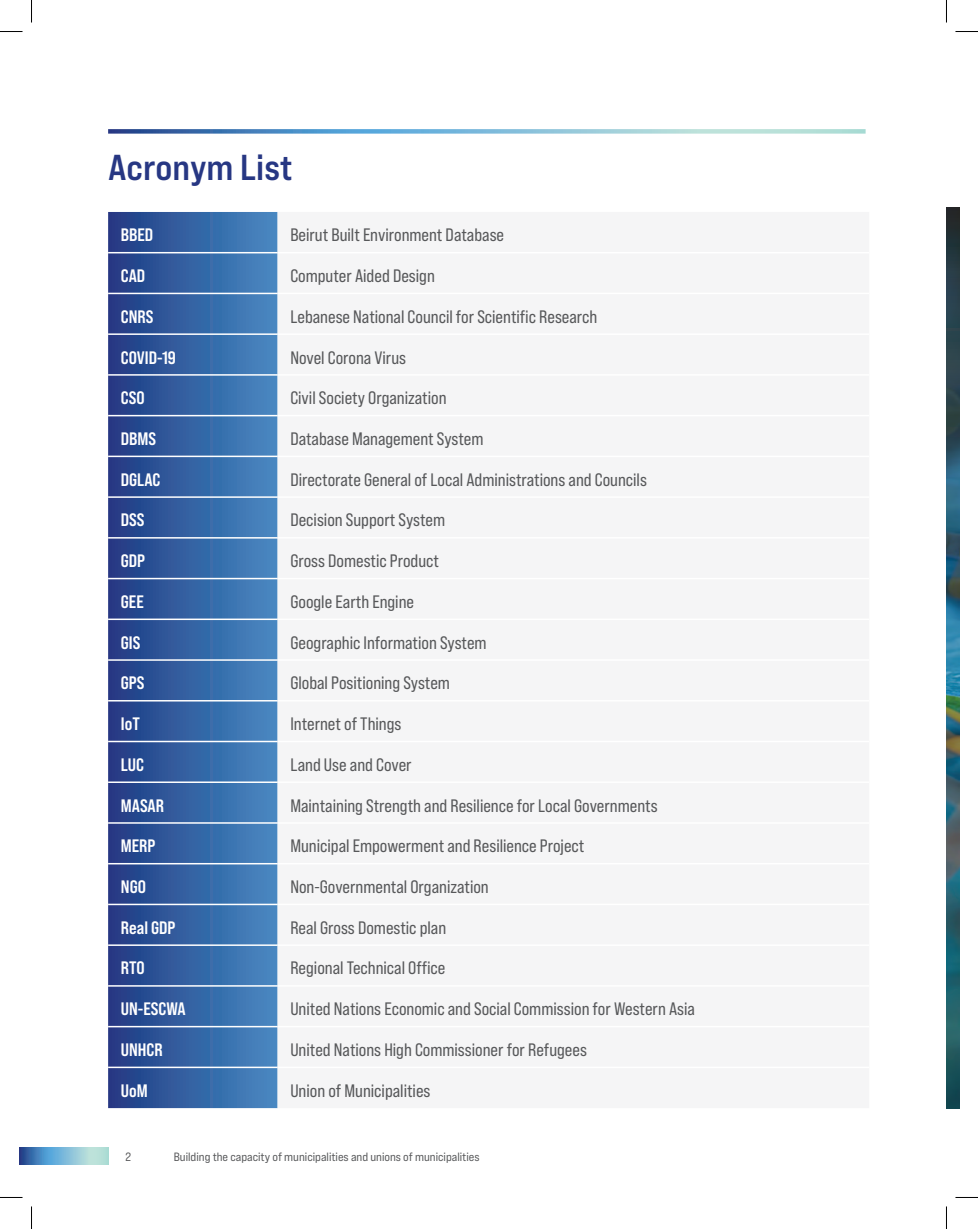
<style>
.page{position:relative;width:978px;height:1229px;background:#fff}
.page>*{position:absolute;margin:0;border:0;box-sizing:border-box;transform-origin:0 0}
.t1{font:36px "Bebas Neue Pro Exp Bd";color:#273783}
.t2{font:18px "Bebas Neue Pro Sm E Rg";color:#57585a}
.t3{font:18px "Bebas Neue Pro Sm E Bd";color:#fff}
.t4{font:12px "Bebas Neue Pro Exp Rg";color:#57585a}
</style>
<div class="page">
<svg style="left:20px;top:1147px;width:88px;height:17px"></svg>
<svg style="left:946px;top:207px;width:12px;height:900px;background:#2c5a67"></svg>
<svg style="left:108px;top:129px;width:757px;height:5px;background:#86b6d1"></svg>
<svg style="left:108px;top:212px;width:169px;height:895px;background:#3764a3"></svg>
<hr style="left:108px;top:252px;width:169px;height:1px;background:#fff">
<hr style="left:108px;top:292px;width:169px;height:2px;background:#fff">
<hr style="left:108px;top:333px;width:169px;height:2px;background:#fff">
<hr style="left:108px;top:374px;width:169px;height:1px;background:#fff">
<hr style="left:108px;top:415px;width:169px;height:1px;background:#fff">
<hr style="left:108px;top:455px;width:169px;height:2px;background:#fff">
<hr style="left:108px;top:496px;width:169px;height:1px;background:#fff">
<hr style="left:108px;top:537px;width:169px;height:1px;background:#fff">
<hr style="left:108px;top:577px;width:169px;height:2px;background:#fff">
<hr style="left:108px;top:618px;width:169px;height:2px;background:#fff">
<hr style="left:108px;top:659px;width:169px;height:1px;background:#fff">
<hr style="left:108px;top:699px;width:169px;height:2px;background:#fff">
<hr style="left:108px;top:740px;width:169px;height:2px;background:#fff">
<hr style="left:108px;top:781px;width:169px;height:1px;background:#fff">
<hr style="left:108px;top:822px;width:169px;height:1px;background:#fff">
<hr style="left:108px;top:862px;width:169px;height:2px;background:#fff">
<hr style="left:108px;top:903px;width:169px;height:1px;background:#fff">
<hr style="left:108px;top:944px;width:169px;height:1px;background:#fff">
<hr style="left:108px;top:984px;width:169px;height:2px;background:#fff">
<hr style="left:108px;top:1025px;width:169px;height:2px;background:#fff">
<hr style="left:108px;top:1066px;width:169px;height:1px;background:#fff">
<svg style="left:0;top:31px;width:22px;height:1px"></svg>
<svg style="left:955px;top:31px;width:22px;height:1px"></svg>
<svg style="left:31px;top:0;width:1px;height:23px"></svg>
<svg style="left:31px;top:1206px;width:1px;height:22px"></svg>
<h1 class="t1" style="left:108px;top:145px;width:186px">Acronym List</h1>
<p class="t3" style="left:121px;top:224px;width:34px">BBED</p>
<p class="t2" style="left:290px;top:224px;width:215px">Beirut Built Environment Database</p>
<p class="t3" style="left:121px;top:265px;width:26px">CAD</p>
<p class="t2" style="left:290px;top:265px;width:146px">Computer Aided Design</p>
<p class="t3" style="left:121px;top:306px;width:34px">CNRS</p>
<p class="t2" style="left:290px;top:306px;width:308px">Lebanese National Council for Scientific Research</p>
<p class="t3" style="left:121px;top:346px;width:57px">COVID-19</p>
<p class="t2" style="left:290px;top:346px;width:117px">Novel Corona Virus</p>
<p class="t3" style="left:121px;top:387px;width:25px">CSO</p>
<p class="t2" style="left:290px;top:387px;width:158px">Civil Society Organization</p>
<p class="t3" style="left:121px;top:428px;width:37px">DBMS</p>
<p class="t2" style="left:290px;top:428px;width:195px">Database Management System</p>
<p class="t3" style="left:121px;top:468px;width:41px">DGLAC</p>
<p class="t2" style="left:290px;top:468px;width:358px">Directorate General of Local Administrations and Councils</p>
<p class="t3" style="left:121px;top:509px;width:25px">DSS</p>
<p class="t2" style="left:290px;top:509px;width:156px">Decision Support System</p>
<p class="t3" style="left:121px;top:550px;width:26px">GDP</p>
<p class="t2" style="left:290px;top:550px;width:150px">Gross Domestic Product</p>
<p class="t3" style="left:121px;top:590px;width:24px">GEE</p>
<p class="t2" style="left:290px;top:591px;width:125px">Google Earth Engine</p>
<p class="t3" style="left:121px;top:631px;width:21px">GIS</p>
<p class="t2" style="left:290px;top:631px;width:198px">Geographic Information System</p>
<p class="t3" style="left:121px;top:672px;width:25px">GPS</p>
<p class="t2" style="left:290px;top:672px;width:161px">Global Positioning System</p>
<p class="t3" style="left:121px;top:713px;width:21px">IoT</p>
<p class="t2" style="left:290px;top:713px;width:113px">Internet of Things</p>
<p class="t3" style="left:121px;top:753px;width:25px">LUC</p>
<p class="t2" style="left:290px;top:753px;width:123px">Land Use and Cover</p>
<p class="t3" style="left:121px;top:794px;width:45px">MASAR</p>
<p class="t2" style="left:290px;top:794px;width:368px">Maintaining Strength and Resilience for Local Governments</p>
<p class="t3" style="left:121px;top:835px;width:36px">MERP</p>
<p class="t2" style="left:290px;top:835px;width:295px">Municipal Empowerment and Resilience Project</p>
<p class="t3" style="left:121px;top:875px;width:27px">NGO</p>
<p class="t2" style="left:290px;top:875px;width:200px">Non-Governmental Organization</p>
<p class="t3" style="left:121px;top:916px;width:56px">Real GDP</p>
<p class="t2" style="left:290px;top:916px;width:157px">Real Gross Domestic plan</p>
<p class="t3" style="left:121px;top:957px;width:25px">RTO</p>
<p class="t2" style="left:290px;top:957px;width:156px">Regional Technical Office</p>
<p class="t3" style="left:121px;top:997px;width:66px">UN-ESCWA</p>
<p class="t2" style="left:290px;top:998px;width:406px">United Nations Economic and Social Commission for Western Asia</p>
<p class="t3" style="left:121px;top:1038px;width:43px">UNHCR</p>
<p class="t2" style="left:290px;top:1038px;width:298px">United Nations High Commissioner for Refugees</p>
<p class="t3" style="left:121px;top:1079px;width:28px">UoM</p>
<p class="t2" style="left:290px;top:1079px;width:142px">Union of Municipalities</p>
<p class="t4" style="left:125px;top:1149px;width:7px">2</p>
<p class="t4" style="left:174px;top:1149px;width:307px">Building the capacity of municipalities and unions of municipalities</p>
</div>
